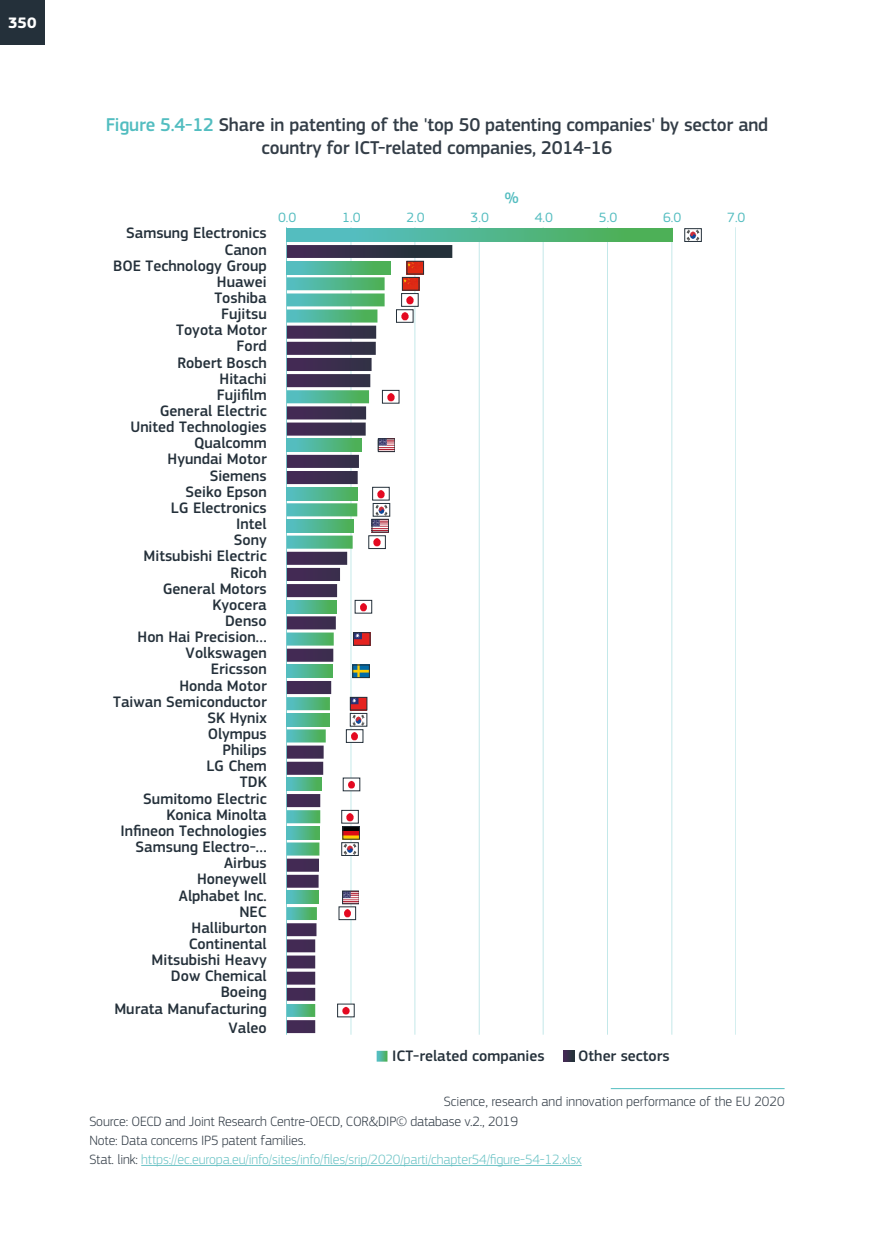
<style>
.page{position:relative;width:874px;height:1241px;background:#fff}
.page>*{position:absolute;margin:0;border:0;box-sizing:border-box;transform-origin:0 0}
.t1{font:500 19.25px/22.8px "EC Square Sans Pro";letter-spacing:-.01em;color:#333d47;text-align:center}
.t2{font:500 15.75px/16.1px "EC Square Sans Pro";color:#24303a;text-align:right}
.t3{font:700 15.75px "EC Square Sans Pro";color:#fff}
.t4{font:500 15.75px "EC Square Sans Pro";color:#54bdc0}
.t5{font:300 14px/19.2px "EC Square Sans Pro";letter-spacing:-.01em;color:#333d47}
.t6{font:14px "EC Square Sans Pro";color:#54bdc0}
.s1{color:#52bdc0}
.s2{color:#6dc4c6}
</style>
<div class="page">
<div style="left:0;top:0;width:45px;height:45px;background:#24303a"></div>
<hr style="left:610px;top:1088px;width:174px;height:1px;background:#52bdc0">
<hr style="left:141px;top:1164px;width:440px;height:1px;background:#6dc4c6">
<hr style="left:735px;top:227px;width:1px;height:807px;background:#54bdc0">
<hr style="left:671px;top:227px;width:1px;height:807px;background:#54bdc0">
<hr style="left:607px;top:227px;width:1px;height:807px;background:#54bdc0">
<hr style="left:542px;top:227px;width:1px;height:807px;background:#54bdc0">
<hr style="left:478px;top:227px;width:1px;height:807px;background:#54bdc0">
<hr style="left:414px;top:227px;width:1px;height:807px;background:#54bdc0">
<hr style="left:350px;top:227px;width:1px;height:807px;background:#54bdc0">
<svg style="left:287px;top:229px;width:385px;height:13px;background:#51b68e"></svg>
<svg style="left:287px;top:245px;width:165px;height:787px"></svg>
<hr style="left:286px;top:227px;width:1px;height:807px;background:#54bdc0">
<img style="left:686px;top:230px;width:13px;height:9px">
<img style="left:375px;top:505px;width:12px;height:9px">
<img style="left:352px;top:715px;width:13px;height:9px">
<img style="left:343px;top:844px;width:13px;height:9px">
<img style="left:408px;top:263px;width:13px;height:9px">
<img style="left:404px;top:279px;width:13px;height:9px">
<img style="left:403px;top:295px;width:13px;height:9px">
<img style="left:384px;top:392px;width:13px;height:9px">
<img style="left:374px;top:489px;width:13px;height:9px">
<img style="left:370px;top:537px;width:13px;height:9px">
<img style="left:357px;top:602px;width:12px;height:9px">
<img style="left:348px;top:731px;width:13px;height:9px">
<img style="left:345px;top:779px;width:13px;height:9px">
<img style="left:343px;top:812px;width:13px;height:9px">
<img style="left:341px;top:908px;width:12px;height:9px">
<img style="left:339px;top:1005px;width:13px;height:9px">
<img style="left:344px;top:892px;width:13px;height:9px">
<img style="left:344px;top:828px;width:13px;height:9px">
<img style="left:354px;top:666px;width:13px;height:9px">
<img style="left:355px;top:634px;width:13px;height:9px">
<img style="left:352px;top:699px;width:13px;height:9px">
<svg style="left:376px;top:1050px;width:11px;height:11px"></svg>
<svg style="left:563px;top:1050px;width:11px;height:11px"></svg>
<div style="left:684px;top:228px;width:17px;height:13px;border:1px solid #24303a"></div>
<div style="left:406px;top:261px;width:17px;height:13px;border:1px solid #24303a"></div>
<div style="left:402px;top:277px;width:17px;height:13px;border:1px solid #24303a"></div>
<div style="left:401px;top:293px;width:17px;height:13px;border:1px solid #24303a"></div>
<img style="left:398px;top:311px;width:13px;height:9px">
<div style="left:396px;top:309px;width:17px;height:13px;border:1px solid #24303a"></div>
<div style="left:382px;top:390px;width:17px;height:13px;border:1px solid #24303a"></div>
<div style="left:372px;top:487px;width:17px;height:13px;border:1px solid #24303a"></div>
<div style="left:368px;top:535px;width:17px;height:13px;border:1px solid #24303a"></div>
<div style="left:355px;top:600px;width:16px;height:13px;border:1px solid #24303a"></div>
<div style="left:346px;top:729px;width:17px;height:13px;border:1px solid #24303a"></div>
<div style="left:341px;top:810px;width:17px;height:13px;border:1px solid #24303a"></div>
<div style="left:373px;top:503px;width:16px;height:13px;border:1px solid #24303a"></div>
<div style="left:352px;top:664px;width:17px;height:13px;border:1px solid #24303a"></div>
<div style="left:353px;top:632px;width:17px;height:13px;border:1px solid #24303a"></div>
<div style="left:350px;top:697px;width:17px;height:13px;border:1px solid #24303a"></div>
<div style="left:350px;top:713px;width:17px;height:13px;border:1px solid #24303a"></div>
<div style="left:342px;top:826px;width:17px;height:13px;border:1px solid #24303a"></div>
<div style="left:341px;top:842px;width:17px;height:13px;border:1px solid #24303a"></div>
<div style="left:342px;top:890px;width:17px;height:13px;border:1px solid #24303a"></div>
<div style="left:359px;top:890px;width:5px;height:14px;background:#fff"></div>
<img style="left:374px;top:521px;width:12px;height:9px">
<div style="left:372px;top:519px;width:16px;height:13px;border:1px solid #24303a"></div>
<div style="left:388px;top:519px;width:5px;height:14px;background:#fff"></div>
<img style="left:380px;top:440px;width:13px;height:9px">
<div style="left:378px;top:438px;width:17px;height:13px;border:1px solid #24303a"></div>
<hr style="left:395px;top:438px;width:4px;height:14px;background:#fff">
<p class="t3" style="left:8px;top:14px;width:30px">350</p>
<p class="t1" style="left:106px;top:114px;width:663px"><span class="s1">Figure 5.4-12</span> Share in patenting of the 'top 50 patenting companies' by sector and country for ICT-related companies, 2014-16</p>
<p class="t4" style="left:504px;top:188px;width:15px">%</p>
<p class="t2" style="left:113px;top:225px;width:155px">Samsung Electronics<br>Canon<br>BOE Technology Group<br>Huawei<br>Toshiba<br>Fujitsu<br>Toyota Motor<br>Ford<br>Robert Bosch<br>Hitachi<br>Fujifilm<br>General Electric<br>United Technologies<br>Qualcomm<br>Hyundai Motor<br>Siemens<br>Seiko Epson<br>LG Electronics<br>Intel<br>Sony<br>Mitsubishi Electric<br>Ricoh<br>General Motors<br>Kyocera<br>Denso<br>Hon Hai Precision…<br>Volkswagen<br>Ericsson<br>Honda Motor<br>Taiwan Semiconductor<br>SK Hynix<br>Olympus<br>Philips<br>LG Chem<br>TDK<br>Sumitomo Electric<br>Konica Minolta<br>Infineon Technologies<br>Samsung Electro-…<br>Airbus<br>Honeywell<br>Alphabet Inc.<br>NEC<br>Halliburton<br>Continental<br>Mitsubishi Heavy<br>Dow Chemical<br>Boeing<br>Murata Manufacturing</p>
<p class="t2" style="left:228px;top:1019px;width:40px">Valeo</p>
<p class="t6" style="left:278px;top:209px;width:20px">0.0</p>
<p class="t6" style="left:342px;top:209px;width:20px">1.0</p>
<p class="t6" style="left:406px;top:209px;width:20px">2.0</p>
<p class="t6" style="left:470px;top:209px;width:20px">3.0</p>
<p class="t6" style="left:534px;top:209px;width:20px">4.0</p>
<p class="t6" style="left:598px;top:209px;width:20px">5.0</p>
<p class="t6" style="left:662px;top:209px;width:20px">6.0</p>
<p class="t6" style="left:726px;top:209px;width:20px">7.0</p>
<p class="t2" style="left:392px;top:1048px;width:154px">ICT-related companies</p>
<p class="t2" style="left:578px;top:1048px;width:93px">Other sectors</p>
<p class="t5" style="left:89px;top:1091px;width:696px;text-indent:354px">Science, research and innovation performance of the EU 2020<br>Source: OECD and Joint Research Centre-OECD, COR&amp;DIP© database v.2., 2019<br>Note: Data concerns IP5 patent families.<br>Stat. link: <span class="s2">https://ec.europa.eu/info/sites/info/files/srip/2020/parti/chapter54/figure-54-12.xlsx</span></p>
</div>
